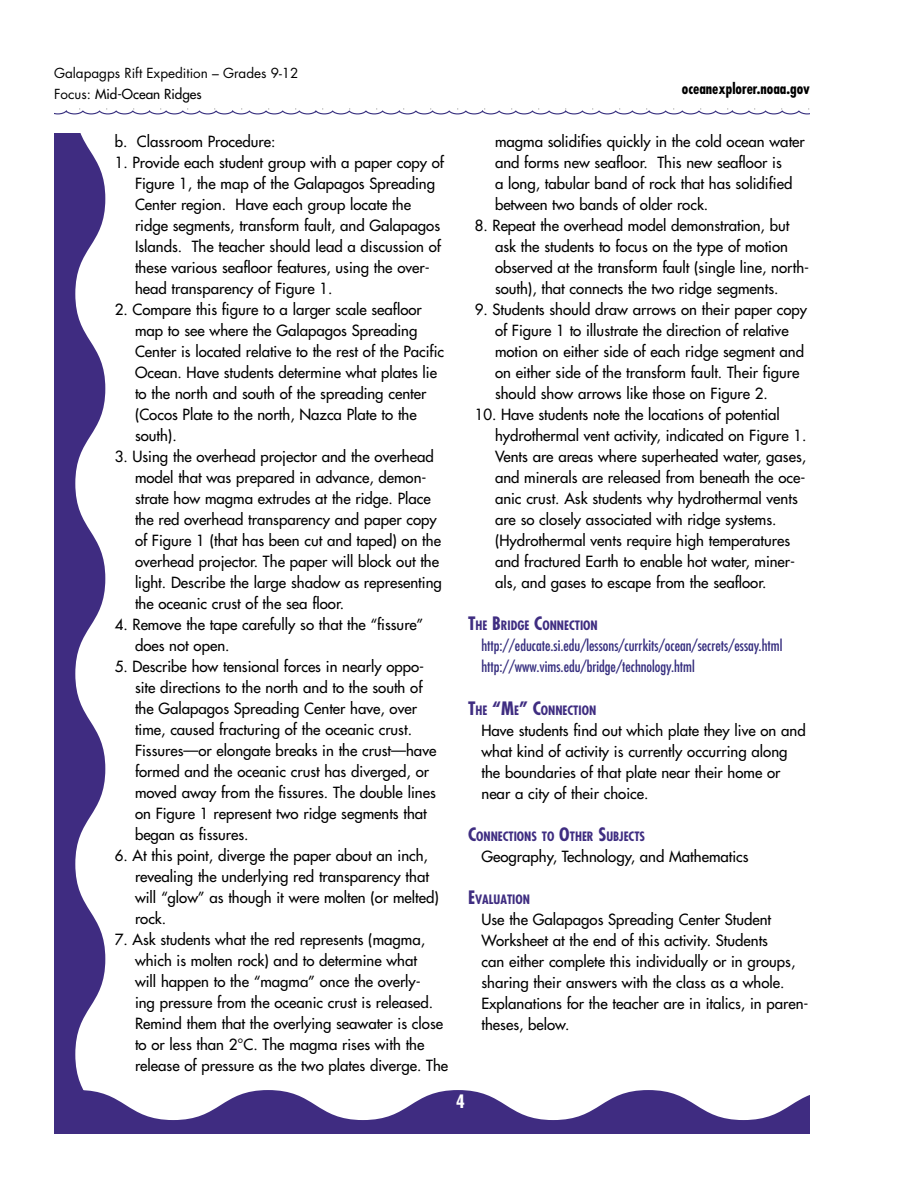
<style>
.page{position:relative;width:918px;height:1188px;background:#fff}
.page>*{position:absolute;margin:0;border:0;box-sizing:border-box;transform-origin:0 0}
.t1{font:700 condensed 18px "Futura";color:#fff}
.LP__txt{font:15px/21px "Futura";color:#000}
.body_text_lists{font:15px/21px "Futura";color:#000}
.body_text_lists-2{font:condensed 15px "Futura";color:#362e7e}
.t2{font:700 condensed 15px "Futura";color:#000}
.t3{font:13.5px/21px "Futura";color:#000}
.Sub_head{font:700 condensed 12.6px "Futura";color:#3f2d81}
.s1{font-style:inherit}
.s2{font-size:18px}
</style>
<div class="page">
<svg style="left:54px;top:134px;width:51px;height:956px;fill:#3f2c81"></svg>
<svg style="left:54px;top:1090px;width:756px;height:44px"></svg>
<svg style="left:54px;top:108px;width:756px;height:7px"></svg>
<p class="t3" style="left:54px;top:62px;width:246px">Galapagps Rift Expedition – Grades 9-12<br>Focus: <span class="s1">Mid-Ocean Ridges</span></p>
<p class="t2" style="left:682px;top:79px;width:130px">oceanexplorer.noaa.gov</p>
<p class="LP__txt" style="left:115px;top:131px;width:162px">b. Classroom Procedure:</p>
<p class="LP__txt" style="left:135px;top:152px;width:311px;text-indent:-20px">1. Provide each student group with a paper copy of Figure 1, the map of the Galapagos Spreading Center region. Have each group locate the ridge segments, transform fault, and Galapagos Islands. The teacher should lead a discussion of these various seafloor features, using the over&shy;head transparency of Figure 1.</p>
<p class="LP__txt" style="left:135px;top:299px;width:311px;text-indent:-20px">2. Compare this figure to a larger scale seafloor map to see where the Galapagos Spreading Center is located relative to the rest of the Pacific Ocean. Have students determine what plates lie to the north and south of the spreading center (Cocos Plate to the north, Nazca Plate to the south).</p>
<p class="LP__txt" style="left:135px;top:446px;width:308px;text-indent:-20px">3. Using the overhead projector and the overhead model that was prepared in advance, demon&shy;strate how magma extrudes at the ridge. Place the red overhead transparency and paper copy of Figure 1 (that has been cut and taped) on the overhead projector. The paper will block out the light. Describe the large shadow as representing the oceanic crust of the sea floor.</p>
<p class="LP__txt" style="left:135px;top:614px;width:290px;text-indent:-20px">4. Remove the tape carefully so that the “fissure” does not open.</p>
<p class="LP__txt" style="left:135px;top:656px;width:303px;text-indent:-20px">5. Describe how tensional forces in nearly oppo&shy;site directions to the north and to the south of the Galapagos Spreading Center have, over time, caused fracturing of the oceanic crust.<br>Fissures—or elongate breaks in the crust—have formed and the oceanic crust has diverged, or moved away from the fissures. The double lines on Figure 1 represent two ridge segments that began as fissures.</p>
<p class="LP__txt" style="left:135px;top:845px;width:305px;text-indent:-20px">6. At this point, diverge the paper about an inch, revealing the underlying red transparency that will “glow” as though it were molten (or melted) rock.</p>
<p class="LP__txt" style="left:135px;top:929px;width:315px;text-indent:-20px">7. Ask students what the red represents (magma, which is molten rock) and to determine what<br>will happen to the “magma” once the overly-<br>ing pressure from the oceanic crust is released.<br>Remind them that the overlying seawater is close to or less than 2°C. The magma rises with the release of pressure as the two plates diverge. The</p>
<p class="LP__txt" style="left:495px;top:131px;width:311px">magma solidifies quickly in the cold ocean water and forms new seafloor. This new seafloor is<br>a long, tabular band of rock that has solidified between two bands of older rock.</p>
<p class="LP__txt" style="left:495px;top:215px;width:316px;text-indent:-20px">8. Repeat the overhead model demonstration, but ask the students to focus on the type of motion observed at the transform fault (single line, north&shy;south), that connects the two ridge segments.</p>
<p class="LP__txt" style="left:495px;top:299px;width:314px;text-indent:-20px">9. Students should draw arrows on their paper copy of Figure 1 to illustrate the direction of relative motion on either side of each ridge segment and on either side of the transform fault. Their figure should show arrows like those on Figure 2.</p>
<p class="LP__txt" style="left:495px;top:404px;width:313px;text-indent:-20px">10. Have students note the locations of potential hydrothermal vent activity, indicated on Figure 1.<br>Vents are areas where superheated water, gases, and minerals are released from beneath the oce&shy;anic crust. Ask students why hydrothermal vents are so closely associated with ridge systems. (Hydrothermal vents require high temperatures and fractured Earth to enable hot water, miner&shy;als, and gases to escape from the seafloor.</p>
<p class="Sub_head" style="left:468px;top:617px;width:131px"><span class="s2">T</span>HE <span class="s2">B</span>RIDGE <span class="s2">C</span>ONNECTION</p>
<p class="body_text_lists-2" style="left:482px;top:636px;width:302px">http://educate.si.edu/lessons/currkits/ocean/secrets/essay.html</p>
<p class="body_text_lists-2" style="left:482px;top:657px;width:215px">http://www.vims.edu/bridge/technology.html</p>
<p class="Sub_head" style="left:468px;top:702px;width:130px"><span class="s2">T</span>HE <span class="s2">“M</span>E<span class="s2">” C</span>ONNECTION</p>
<p class="body_text_lists" style="left:482px;top:719px;width:326px">Have students find out which plate they live on and what kind of activity is currently occurring along the boundaries of that plate near their home or near a city of their choice.</p>
<p class="Sub_head" style="left:468px;top:828px;width:179px"><span class="s2">C</span>ONNECTIONS TO <span class="s2">O</span>THER <span class="s2">S</span>UBJECTS</p>
<p class="body_text_lists" style="left:482px;top:845px;width:269px">Geography, Technology, and Mathematics</p>
<p class="Sub_head" style="left:468px;top:891px;width:64px"><span class="s2">E</span>VALUATION</p>
<p class="body_text_lists" style="left:482px;top:909px;width:329px">Use the Galapagos Spreading Center Student Worksheet at the end of this activity. Students<br>can either complete this individually or in groups, sharing their answers with the class as a whole.<br>Explanations for the teacher are in italics, in paren&shy;theses, below.</p>
<p class="t1" style="left:456px;top:1090px;width:10px">4</p>
</div>
